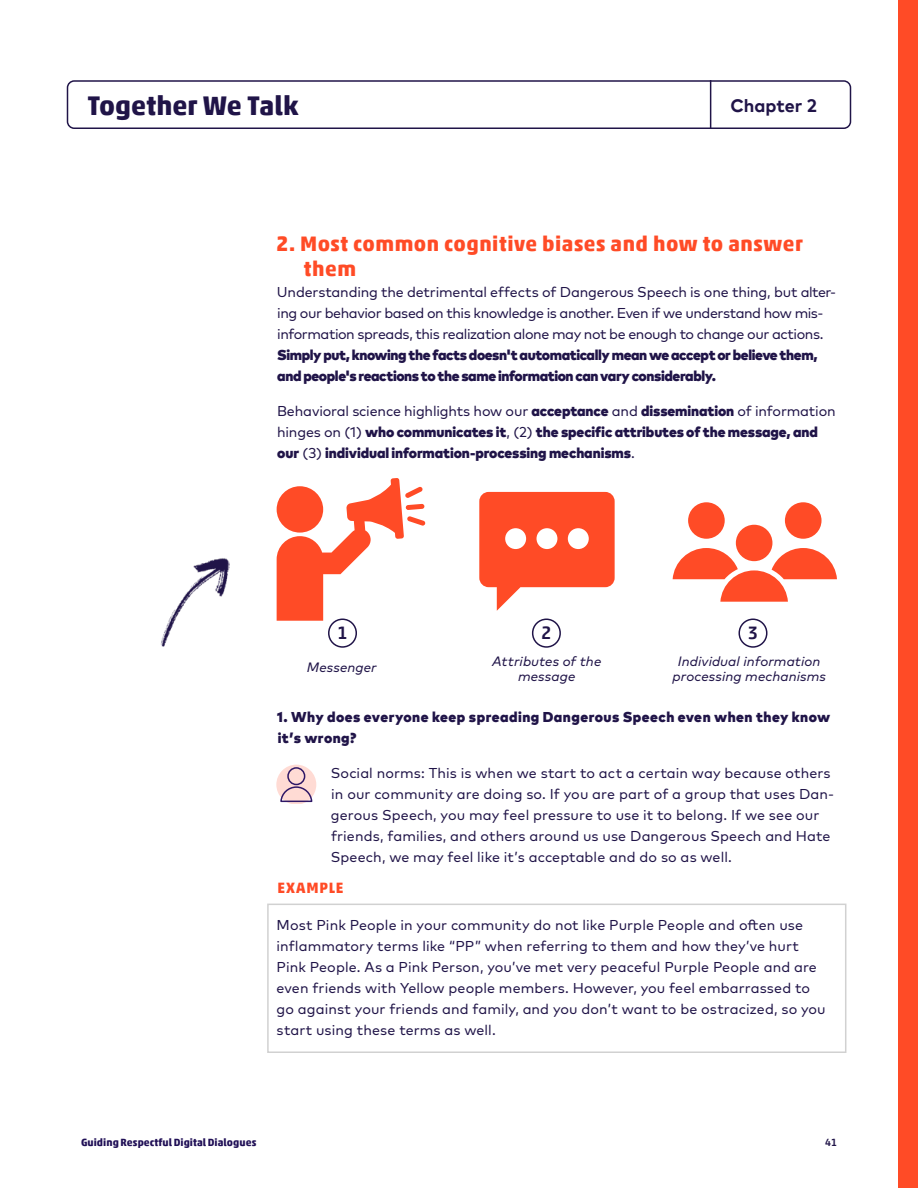
<style>
.page{position:relative;width:918px;height:1188px;background:#fff}
.page>*{position:absolute;margin:0;border:0;box-sizing:border-box;transform-origin:0 0}
.t1{font:700 27px "Akko Pro";color:#201448}
.t2{font:700 21px/25.2px "Akko Pro";letter-spacing:.02em;color:#ff4b26}
.t3{font:700 18px "Mark Pro";color:#201448}
.t4{font:500 18px "Akko Pro";color:#201448}
.t5{font:700 15px "Akko Pro";letter-spacing:.055em;color:#ff4b26}
.t6{font:14.25px/21px "Mark Pro";letter-spacing:.005em;color:#201448}
.t7{font:900 14.25px/21px "Mark Pro";letter-spacing:-.015em;color:#201448}
.t8{font:14.25px/21px "Mark Pro";letter-spacing:-.03em;color:#201448}
.t9{font:900 14.25px/21px "Mark Pro";letter-spacing:.035em;color:#201448}
.t10{font:italic 13.5px/15px "Mark Pro";letter-spacing:.01em;color:#201448;text-align:center}
.t11{font:700 10.5px "Akko Pro";letter-spacing:.005em;color:#200f56}
.t12{font:500 10.5px "Akko Pro";color:#201448}
.s1{font-weight:400}
</style>
<div class="page">
<div style="left:67px;top:80px;width:784px;height:49px;border:2px solid #201448;border-radius:7px"></div>
<div style="left:267px;top:904px;width:579px;height:149px;background:#fff;border:2px solid #d1d1d1"></div>
<svg style="left:479px;top:492px;width:136px;height:119px"></svg>
<div style="left:688px;top:502px;width:37px;height:37px;background:#ff4b26;border-radius:50%"></div>
<div style="left:785px;top:502px;width:37px;height:37px;background:#ff4b26;border-radius:50%"></div>
<div style="left:736px;top:525px;width:36px;height:36px;background:#ff4b26;border-radius:50%"></div>
<svg style="left:673px;top:548px;width:164px;height:54px"></svg>
<svg style="left:277px;top:478px;width:149px;height:143px"></svg>
<div style="left:328px;top:619px;width:29px;height:29px;border:2px solid #201448;border-radius:14px"></div>
<div style="left:532px;top:619px;width:29px;height:29px;border:2px solid #201448;border-radius:14px"></div>
<div style="left:739px;top:619px;width:28px;height:29px;border:2px solid #201448;border-radius:14px"></div>
<hr style="left:710px;top:80px;width:1px;height:49px;background:#201448">
<svg style="left:277px;top:765px;width:39px;height:38px"></svg>
<div style="left:899px;top:0;width:19px;height:1188px;background:#ff4b26"></div>
<img style="left:161px;top:558px;width:68px;height:89px">
<h1 class="t1" style="left:88px;top:89px;width:212px">Together We Talk</h1>
<p class="t3" style="left:731px;top:92px;width:88px">Chapter 2</p>
<h2 class="t2" style="left:304px;top:231px;width:500px;text-indent:-28px">2. Most common cognitive biases and how to answer them</h2>
<p class="t8" style="left:277px;top:281px;width:561px">Understanding the detrimental effects of Dangerous Speech is one thing, but alter&shy;ing our behavior based on this knowledge is another. Even if we understand how mis&shy;information spreads, this realization alone may not be enough to change our actions.</p>
<p class="t7" style="left:277px;top:344px;width:542px">Simply put, knowing the facts doesn't automatically mean we accept or believe them, and people's reactions to the same information can vary considerably.</p>
<p class="t7" style="left:277px;top:399px;width:560px"><span class="s1">Behavioral science highlights how our</span> acceptance <span class="s1">and</span> dissemination <span class="s1">of information hinges on (1)</span> who communicates it<span class="s1">, (2)</span> the specific attributes of the message, and our <span class="s1">(3)</span> individual information-processing mechanisms<span class="s1">.</span></p>
<p class="t4" style="left:337px;top:621px;width:12px">1</p>
<p class="t4" style="left:541px;top:621px;width:12px">2</p>
<p class="t4" style="left:748px;top:621px;width:12px">3</p>
<p class="t10" style="left:307px;top:658px;width:71px">Messenger</p>
<p class="t10" style="left:492px;top:653px;width:111px">Attributes of the message</p>
<p class="t10" style="left:672px;top:653px;width:155px">Individual information processing mechanisms</p>
<p class="t9" style="left:277px;top:705px;width:555px">1. Why does everyone keep spreading Dangerous Speech even when they know it’s wrong?</p>
<p class="t6" style="left:331px;top:761px;width:505px">Social norms: This is when we start to act a certain way because others in our community are doing so. If you are part of a group that uses Dan&shy;gerous Speech, you may feel pressure to use it to belong. If we see our friends, families, and others around us use Dangerous Speech and Hate Speech, we may feel like it’s acceptable and do so as well.</p>
<p class="t5" style="left:277px;top:879px;width:67px">EXAMPLE</p>
<p class="t6" style="left:277px;top:913px;width:551px">Most Pink People in your community do not like Purple People and often use inflammatory terms like “PP” when referring to them and how they’ve hurt Pink People. As a Pink Person, you’ve met very peaceful Purple People and are even friends with Yellow people members. However, you feel embarrassed to go against your friends and family, and you don’t want to be ostracized, so you start using these terms as well.</p>
<p class="t11" style="left:81px;top:1136px;width:177px">Guiding Respectful Digital Dialogues</p>
<p class="t12" style="left:825px;top:1136px;width:13px">41</p>
</div>
